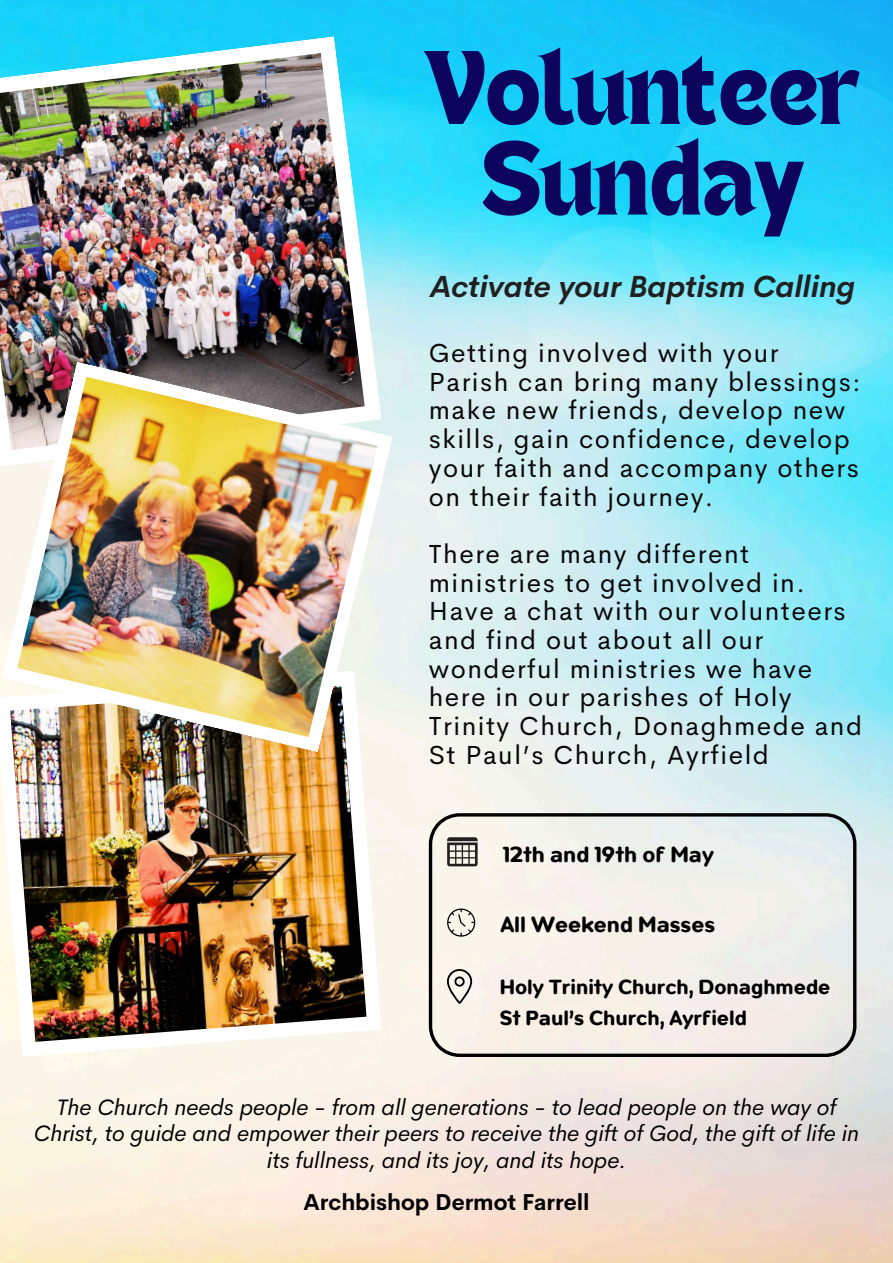
<style>
.page{position:relative;width:893px;height:1263px;background:#fff}
.page>*{position:absolute;margin:0;border:0;box-sizing:border-box;transform-origin:0 0}
.t1{font:75.53px/90.6px "TANHEADLINE";color:#0c045d;text-align:center}
.t2{font:italic 700 30px "Cerebri Sans";color:#221f20}
.t3{font:26.25px/28.7px "Cerebri Sans";letter-spacing:.06em;color:#080707}
.t4{font:700 23.92px "Opun";color:#000}
.t5{font:italic 22.5px/26.4px "Cerebri Sans";color:#000;text-align:center}
.t6{font:700 22.5px "Cerebri Sans";color:#000}
.t7{font:700 22.42px/30.9px "Opun";color:#000}
</style>
<div class="page">
<img style="left:0;top:0;width:893px;height:1263px">
<img style="left:0;top:36px;width:382px;height:431px">
<img style="left:0;top:670px;width:382px;height:387px">
<img style="left:2px;top:361px;width:391px;height:391px">
<svg style="left:429px;top:813px;width:427px;height:244px;background:#e8e5e0"></svg>
<svg style="left:447px;top:837px;width:30px;height:29px"></svg>
<svg style="left:447px;top:969px;width:25px;height:35px"></svg>
<svg style="left:447px;top:908px;width:28px;height:29px"></svg>
<h1 class="t1" style="left:423px;top:51px;width:441px">Volunteer<br>Sunday</h1>
<p class="t2" style="left:430px;top:267px;width:426px">Activate your Baptism Calling</p>
<p class="t3" style="left:429px;top:338px;width:433px">Getting involved with your<br>Parish can bring many blessings: make new friends, develop new skills, gain confidence, develop your faith and accompany others on their faith journey.</p>
<p class="t3" style="left:429px;top:539px;width:435px">There are many different ministries to get involved in.<br>Have a chat with our volunteers and find out about all our wonderful ministries we have here in our parishes of Holy<br>Trinity Church, Donaghmede and<br>St Paul’s Church, Ayrfield</p>
<p class="t4" style="left:503px;top:840px;width:213px">12th and 19th of May</p>
<p class="t4" style="left:500px;top:910px;width:216px">All Weekend Masses</p>
<p class="t7" style="left:500px;top:971px;width:332px">Holy Trinity Church, Donaghmede<br>St Paul’s Church, Ayrfield</p>
<p class="t5" style="left:34px;top:1093px;width:826px">The Church needs people - from all generations - to lead people on the way of<br>Christ, to guide and empower their peers to receive the gift of God, the gift of life in its fullness, and its joy, and its hope.</p>
<p class="t6" style="left:303px;top:1188px;width:288px">Archbishop Dermot Farrell</p>
</div>
